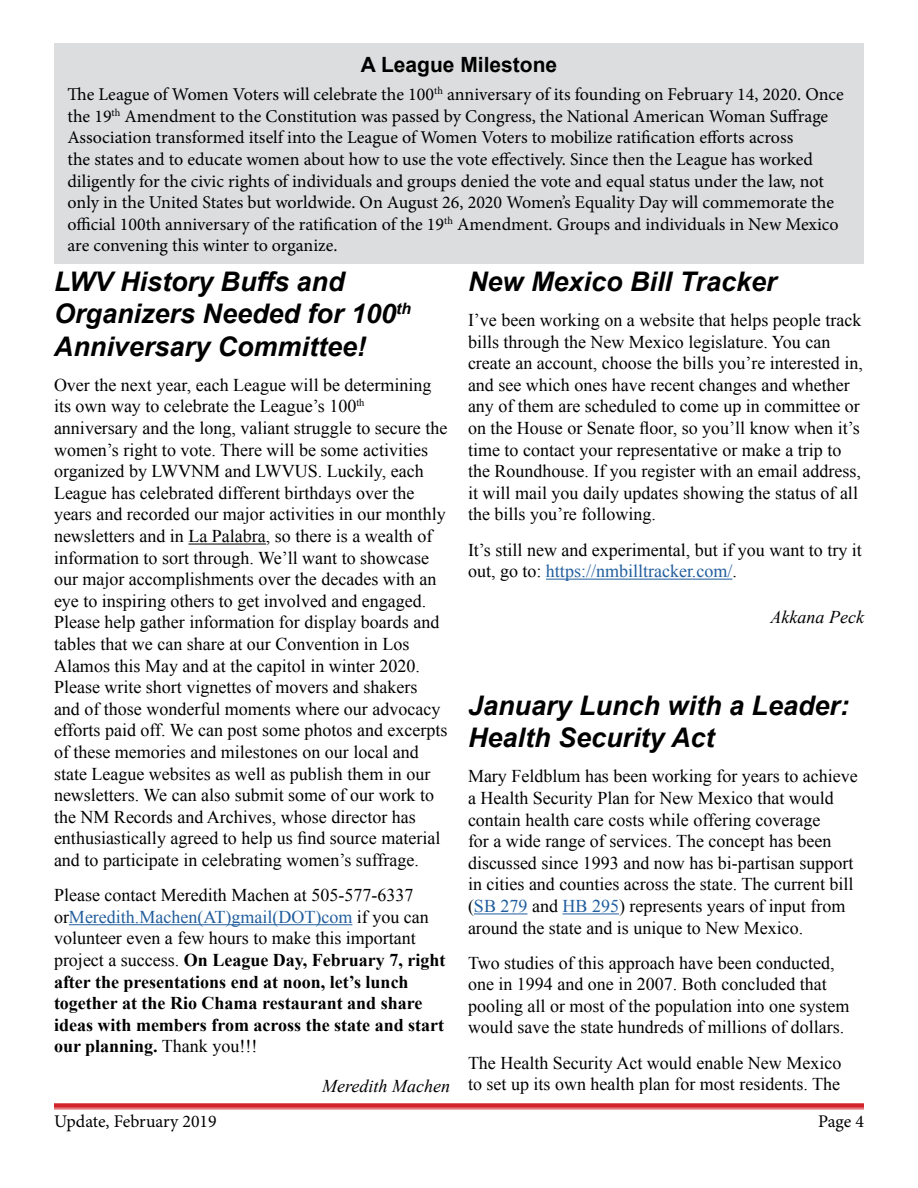
<style>
.page{position:relative;width:918px;height:1188px;background:#fff}
.page>*{position:absolute;margin:0;border:0;box-sizing:border-box;transform-origin:0 0}
.t1{font:italic 700 27px/32.4px "Arial";color:#000}
.t2{font:700 21px "Arial";color:#000}
.t3{font:18px/21.6px "Times New Roman";color:#000}
.t4{font:18px/21.6px "Minion Pro";letter-spacing:-.005em;color:#000}
.t5{font:700 18px/21.6px "Times New Roman";color:#000}
.t6{font:italic 18px "Times New Roman";color:#000}
.t7{font:17.85px "Minion Pro";letter-spacing:-.005em;color:#000}
.s1{font-weight:400}
.s2{font-weight:400;color:#215e9e}
.s3{color:#215e9e}
</style>
<div class="page">
<div style="left:54px;top:1103px;width:810px;height:5px;background:#d2232a"></div>
<hr style="left:54px;top:1109px;width:810px;height:1px;background:#d2232a">
<hr style="left:188px;top:544px;width:78px;height:1px;background:#000">
<hr style="left:69px;top:924px;width:283px;height:1px;background:#215e9e">
<hr style="left:546px;top:579px;width:186px;height:1px;background:#215e9e">
<hr style="left:474px;top:913px;width:54px;height:1px;background:#215e9e">
<hr style="left:562px;top:913px;width:57px;height:1px;background:#215e9e">
<div style="left:54px;top:43px;width:810px;height:221px;background:#dcddde"></div>
<p class="t2" style="left:361px;top:51px;width:198px">A League Milestone</p>
<p class="t4" style="left:67px;top:84px;width:778px">The League of Women Voters will celebrate the 100<sup>th</sup> anniversary of its founding on February 14, 2020. Once the 19<sup>th</sup> Amendment to the Constitution was passed by Congress, the National American Woman Suffrage Association transformed itself into the League of Women Voters to mobilize ratification efforts across<br>the states and to educate women about how to use the vote effectively. Since then the League has worked diligently for the civic rights of individuals and groups denied the vote and equal status under the law, not only in the United States but worldwide. On August 26, 2020 Women’s Equality Day will commemorate the official 100th anniversary of the ratification of the 19<sup>th</sup> Amendment. Groups and individuals in New Mexico are convening this winter to organize.</p>
<h1 class="t1" style="left:54px;top:266px;width:358px">LWV History Buffs and<br>Organizers Needed for 100<sup>th<br></sup>Anniversary Committee!</h1>
<p class="t3" style="left:54px;top:374px;width:395px">Over the next year, each League will be determining its own way to celebrate the League’s 100<sup>th </sup>anniversary and the long, valiant struggle to secure the women’s right to vote. There will be some activities organized by LWVNM and LWVUS. Luckily, each League has celebrated different birthdays over the years and recorded our major activities in our monthly newsletters and in La Palabra, so there is a wealth of information to sort through. We’ll want to showcase our major accomplishments over the decades with an eye to inspiring others to get involved and engaged.<br>Please help gather information for display boards and tables that we can share at our Convention in Los Alamos this May and at the capitol in winter 2020.<br>Please write short vignettes of movers and shakers and of those wonderful moments where our advocacy efforts paid off. We can post some photos and excerpts of these memories and milestones on our local and state League websites as well as publish them in our newsletters. We can also submit some of our work to the NM Records and Archives, whose director has enthusiastically agreed to help us find source material and to participate in celebrating women’s suffrage.</p>
<p class="t5" style="left:54px;top:884px;width:393px"><span class="s1">Please contact Meredith Machen at 505-577-6337 or</span><span class="s2">Meredith.Machen(AT)gmail(DOT)com</span> <span class="s1">if you can volunteer even a few hours to make this important project a success.</span> On League Day, February 7, right after the presentations end at noon, let’s lunch together at the Rio Chama restaurant and share ideas with members from across the state and start our planning. <span class="s1">Thank you!!!</span></p>
<p class="t6" style="left:322px;top:1073px;width:129px">Meredith Machen</p>
<h1 class="t1" style="left:468px;top:266px;width:310px">New Mexico Bill Tracker</h1>
<p class="t3" style="left:468px;top:309px;width:396px">I’ve been working on a website that helps people track bills through the New Mexico legislature. You can create an account, choose the bills you’re interested in, and see which ones have recent changes and whether any of them are scheduled to come up in committee or on the House or Senate floor, so you’ll know when it’s time to contact your representative or make a trip to the Roundhouse. If you register with an email address, it will mail you daily updates showing the status of all the bills you’re following.</p>
<p class="t3" style="left:468px;top:538px;width:395px">It’s still new and experimental, but if you want to try it out, go to: <span class="s3">https://nmbilltracker.com/</span>.</p>
<p class="t6" style="left:771px;top:605px;width:95px">Akkana Peck</p>
<h1 class="t1" style="left:468px;top:690px;width:383px">January Lunch with a Leader:<br>Health Security Act</h1>
<p class="t3" style="left:468px;top:765px;width:391px">Mary Feldblum has been working for years to achieve a Health Security Plan for New Mexico that would contain health care costs while offering coverage<br>for a wide range of services. The concept has been discussed since 1993 and now has bi-partisan support in cities and counties across the state. The current bill (<span class="s3">SB 279</span> and <span class="s3">HB 295</span>) represents years of input from around the state and is unique to New Mexico.</p>
<p class="t3" style="left:468px;top:952px;width:383px">Two studies of this approach have been conducted, one in 1994 and one in 2007. Both concluded that pooling all or most of the population into one system would save the state hundreds of millions of dollars.</p>
<p class="t3" style="left:468px;top:1051px;width:375px">The Health Security Act would enable New Mexico to set up its own health plan for most residents. The</p>
<p class="t7" style="left:54px;top:1109px;width:164px">Update, February 2019</p>
<p class="t7" style="left:818px;top:1109px;width:47px">Page 4</p>
</div>
